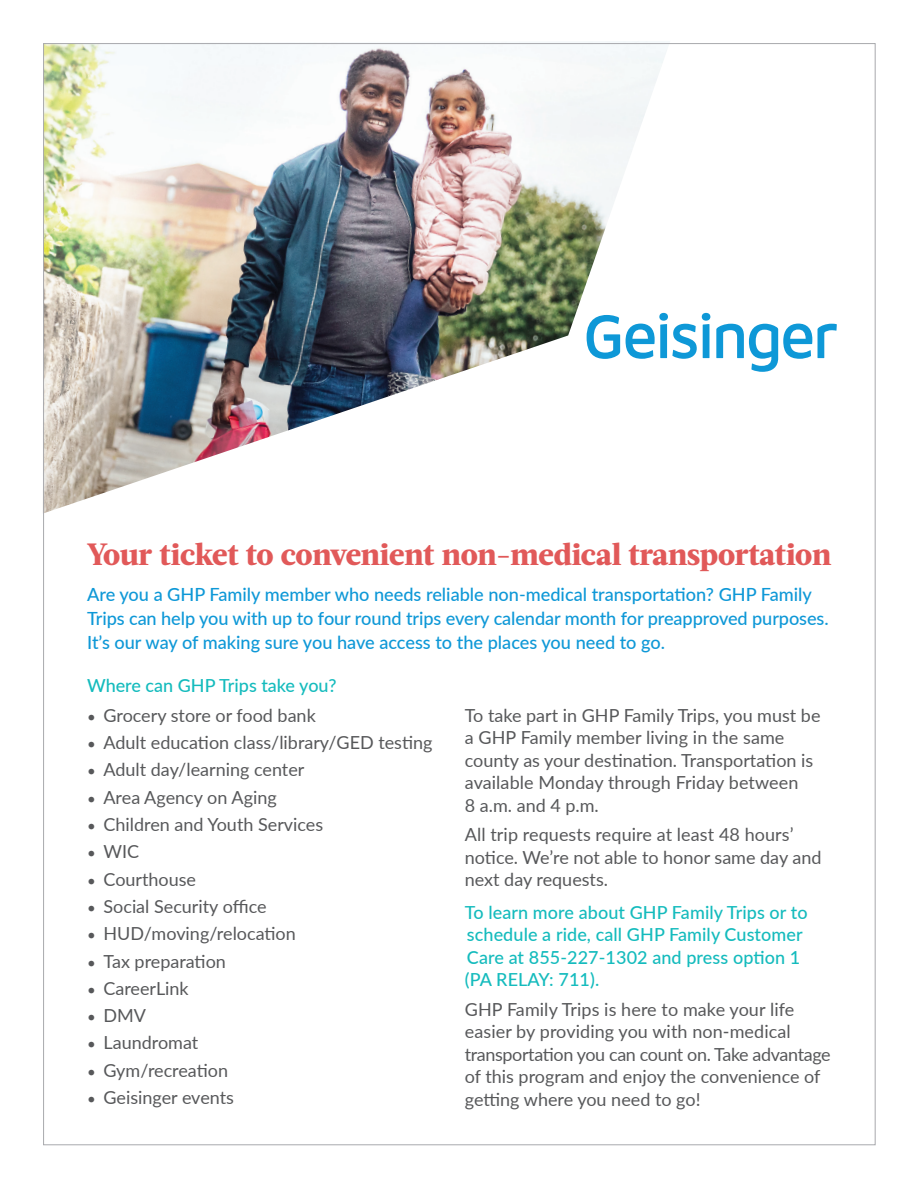
<style>
.page{position:relative;width:918px;height:1188px;background:#fff}
.page>*{position:absolute;margin:0;border:0;box-sizing:border-box;transform-origin:0 0}
.t1{font:800 30.75px "Acta";letter-spacing:-.01em;color:#e15959}
.t2{font:500 18.15px/24px "Lato";letter-spacing:-.005em;color:#0e98d7}
.t3{font:18px/22.5px "Lato";color:#57585a}
.t4{font:500 18px/22.5px "Lato";letter-spacing:.005em;color:#14bbbd}
.s1{font-size:15px}
</style>
<div class="page">
<img style="left:45px;top:41px;width:622px;height:472px">
<svg style="left:587px;top:313px;width:250px;height:59px"></svg>
<h1 class="t1" style="left:87px;top:535px;width:746px">Your ticket to convenient non-medical transportation</h1>
<p class="t2" style="left:87px;top:581px;width:743px">Are you a GHP Family member who needs reliable non-medical transportation? GHP Family<br>Trips can help you with up to four round trips every calendar month for preapproved purposes.<br>It’s our way of making sure you have access to the places you need to go.</p>
<p class="t4" style="left:87px;top:673px;width:251px">Where can GHP Trips take you?</p>
<p class="t3" style="left:87px;top:703px;width:230px"><span class="s1">•</span> Grocery store or food bank</p>
<p class="t3" style="left:87px;top:731px;width:347px"><span class="s1">•</span> Adult education class/library/GED testing</p>
<p class="t3" style="left:87px;top:758px;width:219px"><span class="s1">•</span> Adult day/learning center</p>
<p class="t3" style="left:87px;top:785px;width:191px"><span class="s1">•</span> Area Agency on Aging</p>
<p class="t3" style="left:87px;top:812px;width:238px"><span class="s1">•</span> Children and Youth Services</p>
<p class="t3" style="left:87px;top:840px;width:54px"><span class="s1">•</span> WIC</p>
<p class="t3" style="left:87px;top:867px;width:111px"><span class="s1">•</span> Courthouse</p>
<p class="t3" style="left:87px;top:894px;width:181px"><span class="s1">•</span> Social Security office</p>
<p class="t3" style="left:87px;top:922px;width:210px"><span class="s1">•</span> HUD/moving/relocation</p>
<p class="t3" style="left:87px;top:949px;width:140px"><span class="s1">•</span> Tax preparation</p>
<p class="t3" style="left:87px;top:976px;width:103px"><span class="s1">•</span> CareerLink</p>
<p class="t3" style="left:87px;top:1004px;width:60px"><span class="s1">•</span> DMV</p>
<p class="t3" style="left:87px;top:1031px;width:113px"><span class="s1">•</span> Laundromat</p>
<p class="t3" style="left:87px;top:1058px;width:143px"><span class="s1">•</span> Gym/recreation</p>
<p class="t3" style="left:87px;top:1085px;width:148px"><span class="s1">•</span> Geisinger events</p>
<p class="t3" style="left:465px;top:703px;width:357px">To take part in GHP Family Trips, you must be a GHP Family member living in the same county as your destination. Transportation is available Monday through Friday between<br>8 a.m. and 4 p.m.</p>
<p class="t3" style="left:465px;top:823px;width:358px">All trip requests require at least 48 hours’ notice. We’re not able to honor same day and next day requests.</p>
<p class="t4" style="left:465px;top:900px;width:344px">To learn more about GHP Family Trips or to schedule a ride, call GHP Family Customer Care at 855-227-1302 and press option 1 (PA RELAY: 711).</p>
<p class="t3" style="left:465px;top:997px;width:367px">GHP Family Trips is here to make your life easier by providing you with non-medical transportation you can count on. Take advantage of this program and enjoy the convenience of getting where you need to go!</p>
</div>
